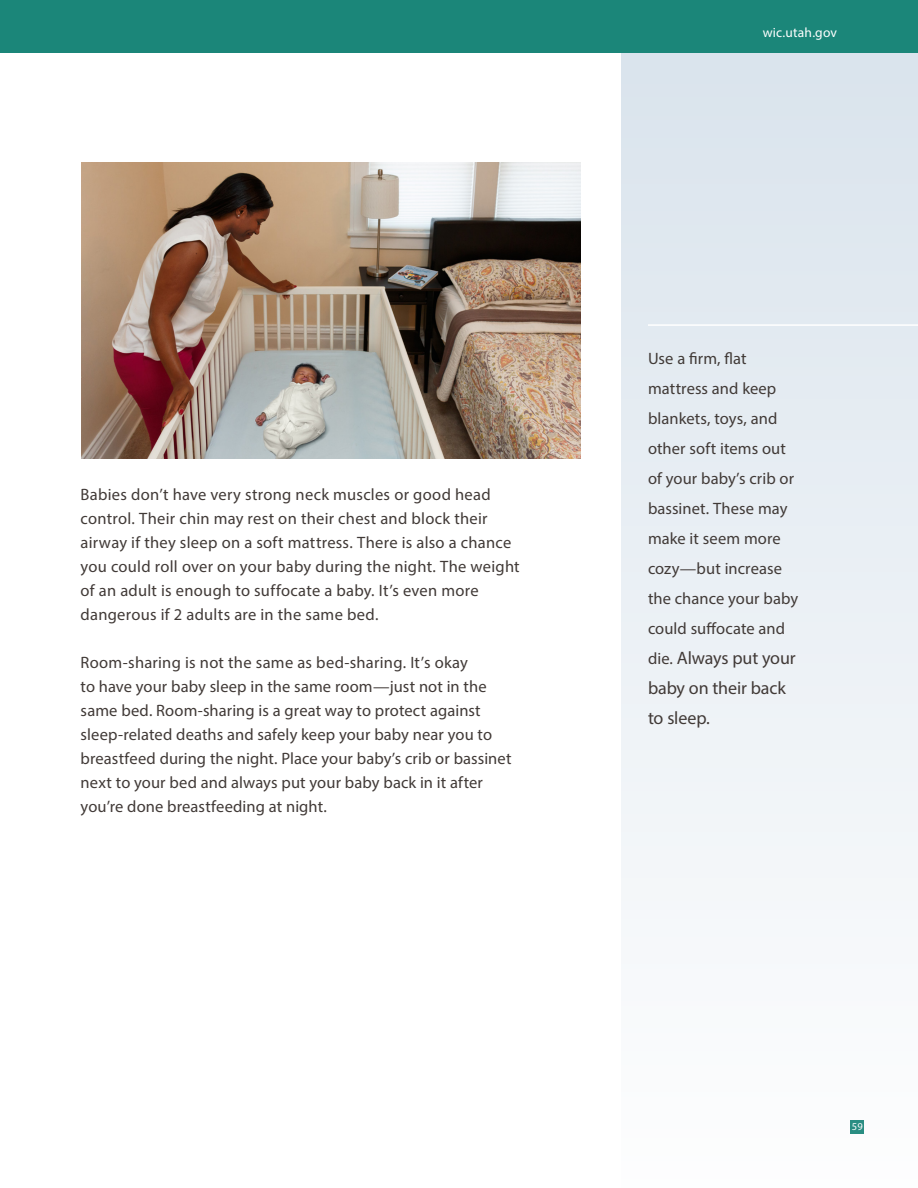
<style>
.page{position:relative;width:918px;height:1188px;background:#fff}
.page>*{position:absolute;margin:0;border:0;box-sizing:border-box;transform-origin:0 0}
.t1{font:18px/30px "Myriad Pro";letter-spacing:-.01em;color:#413a37}
.t2{font:16.5px/24px "Myriad Pro";letter-spacing:.01em;color:#413a37}
.t3{font:13.5px "Myriad Pro";letter-spacing:.015em;color:#fff}
.t4{font:10.5px "Myriad Pro";color:#fff}
.s1{font-size:16.5px}
</style>
<div class="page">
<div style="left:0;top:0;width:918px;height:53px;background:#1b8679"></div>
<div style="left:621px;top:53px;width:297px;height:1135px;background:linear-gradient(to bottom,#dae4ed,#fdfdfe)"></div>
<hr style="left:648px;top:324px;width:270px;height:2px;background:#fff">
<img style="left:81px;top:162px;width:500px;height:297px">
<p class="t2" style="left:81px;top:482px;width:441px">Babies don’t have very strong neck muscles or good head control. Their chin may rest on their chest and block their airway if they sleep on a soft mattress. There is also a chance you could roll over on your baby during the night. The weight of an adult is enough to suffocate a baby. It’s even more dangerous if 2 adults are in the same bed.</p>
<p class="t2" style="left:81px;top:650px;width:432px">Room-sharing is not the same as bed-sharing. It’s okay<br>to have your baby sleep in the same room—just not in the same bed. Room-sharing is a great way to protect against sleep-related deaths and safely keep your baby near you to breastfeed during the night. Place your baby’s crib or bassinet next to your bed and always put your baby back in it after you’re done breastfeeding at night.</p>
<p class="t3" style="left:763px;top:24px;width:76px">wic.utah.gov</p>
<p class="t2" style="left:648px;top:343px;width:152px;line-height:30px">Use a firm, flat mattress and keep blankets, toys, and other soft items out of your baby’s crib or bassinet. These may make it seem more cozy—but increase the chance your baby could suffocate and</p>
<p class="t1" style="left:648px;top:642px;width:149px"><span class="s1">die.</span> Always put your baby on their back to sleep.</p>
<p class="t4" style="left:852px;top:1120px;width:13px">59</p>
</div>
